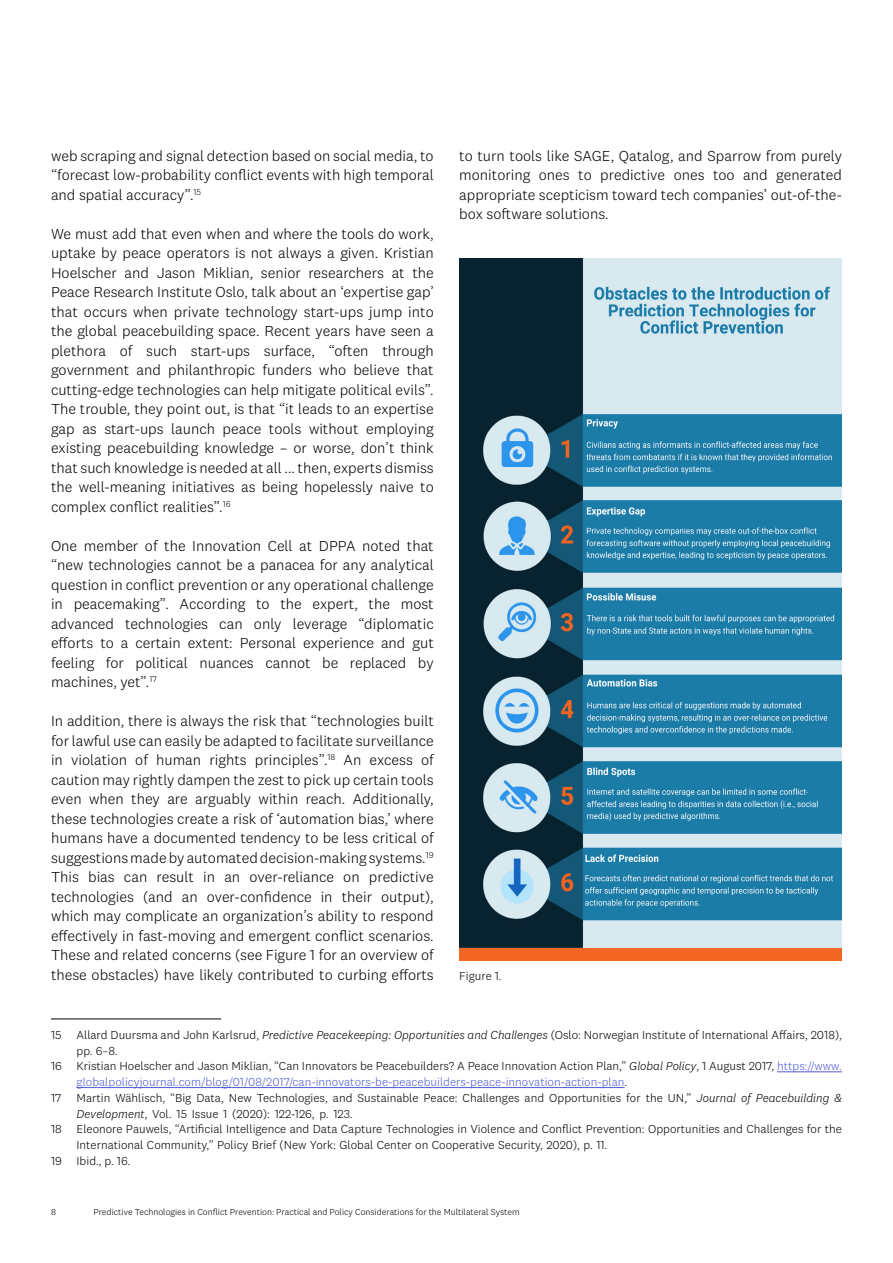
<style>
.page{position:relative;width:893px;height:1263px;background:#fff}
.page>*{position:absolute;margin:0;border:0;box-sizing:border-box;transform-origin:0 0}
.t1{font:300 15px/19.5px "National 2";color:#000;text-align:justify}
.t2{font:300 12px "National 2";color:#000}
.t3{font:300 12px "National 2";color:#4f5cd6}
.t4{font:300 9px "National 2";color:#000}
.s1{font-style:italic}
.s2{color:#4f5cd6}
.s3{color:#000}
</style>
<div class="page">
<hr style="left:51px;top:1019px;width:170px;height:1px;background:#000">
<hr style="left:777px;top:1071px;width:65px;height:1px;background:#4f5cd6">
<hr style="left:77px;top:1087px;width:548px;height:1px;background:#4f5cd6">
<img style="left:459px;top:258px;width:383px;height:702px">
<p class="t1" style="left:51px;top:146px;width:384px">web scraping and signal detection based on social media, to “forecast low-probability conflict events with high temporal and spatial accuracy”.<sup>15</sup></p>
<p class="t1" style="left:51px;top:224px;width:384px">We must add that even when and where the tools do work, uptake by peace operators is not always a given. Kristian Hoelscher and Jason Miklian, senior researchers at the Peace Research Institute Oslo, talk about an ‘expertise gap’ that occurs when private technology start-ups jump into the global peacebuilding space. Recent years have seen a plethora of such start-ups surface, “often through government and philanthropic funders who believe that cutting-edge technologies can help mitigate political evils”.<br>The trouble, they point out, is that “it leads to an expertise gap as start-ups launch peace tools without employing existing peacebuilding knowledge – or worse, don’t think that such knowledge is needed at all ... then, experts dismiss the well-meaning initiatives as being hopelessly naive to complex conflict realities”.<sup>16</sup></p>
<p class="t1" style="left:51px;top:536px;width:384px">One member of the Innovation Cell at DPPA noted that “new technologies cannot be a panacea for any analytical question in conflict prevention or any operational challenge in peacemaking”. According to the expert, the most advanced technologies can only leverage “diplomatic efforts to a certain extent: Personal experience and gut feeling for political nuances cannot be replaced by machines, yet”.<sup>17</sup></p>
<p class="t1" style="left:51px;top:711px;width:384px">In addition, there is always the risk that “technologies built for lawful use can easily be adapted to facilitate surveillance in violation of human rights principles”.<sup>18</sup> An excess of caution may rightly dampen the zest to pick up certain tools even when they are arguably within reach. Additionally, these technologies create a risk of ‘automation bias,’ where humans have a documented tendency to be less critical of suggestions made by automated decision-making systems.<sup>19<br></sup>This bias can result in an over-reliance on predictive technologies (and an over-confidence in their output), which may complicate an organization’s ability to respond effectively in fast-moving and emergent conflict scenarios.<br>These and related concerns (see Figure 1 for an overview of these obstacles) have likely contributed to curbing efforts</p>
<p class="t1" style="left:459px;top:146px;width:384px">to turn tools like SAGE, Qatalog, and Sparrow from purely monitoring ones to predictive ones too and generated appropriate scepticism toward tech companies’ out-of-the&shy;box software solutions.</p>
<p class="t2" style="left:459px;top:969px;width:44px">Figure 1.</p>
<p class="t2" style="left:51px;top:1028px;width:792px">15 Allard Duursma and John Karlsrud, <span class="s1">Predictive Peacekeeping: Opportunities and Challenges</span> (Oslo: Norwegian Institute of International Affairs, 2018),</p>
<p class="t2" style="left:77px;top:1044px;width:43px">pp. 6–8.</p>
<p class="t2" style="left:51px;top:1059px;width:792px">16 Kristian Hoelscher and Jason Miklian, “Can Innovators be Peacebuilders? A Peace Innovation Action Plan,” <span class="s1">Global Policy</span>, 1 August 2017, <span class="s2">https://www.</span></p>
<p class="t3" style="left:77px;top:1075px;width:552px">globalpolicyjournal.com/blog/01/08/2017/can-innovators-be-peacebuilders-peace-innovation-action-plan<span class="s3">.</span></p>
<p class="t2" style="left:51px;top:1091px;width:12px">17</p>
<p class="t2" style="left:77px;top:1091px;width:767px">Martin Wählisch, “Big Data, New Technologies, and Sustainable Peace: Challenges and Opportunities for the UN,” <span class="s1">Journal of Peacebuilding &amp;</span></p>
<p class="t2" style="left:77px;top:1107px;width:278px"><span class="s1">Development</span>, Vol. 15 Issue 1 (2020): 122-126, p. 123.</p>
<p class="t2" style="left:51px;top:1122px;width:792px">18 Eleonore Pauwels, “Artificial Intelligence and Data Capture Technologies in Violence and Conflict Prevention: Opportunities and Challenges for the</p>
<p class="t2" style="left:77px;top:1138px;width:532px">International Community,” Policy Brief (New York: Global Center on Cooperative Security, 2020), p. 11.</p>
<p class="t2" style="left:51px;top:1154px;width:81px">19 Ibid., p. 16.</p>
<p class="t4" style="left:51px;top:1207px;width:6px">8</p>
<p class="t4" style="left:94px;top:1207px;width:428px">Predictive Technologies in Conflict Prevention: Practical and Policy Considerations for the Multilateral System</p>
</div>
